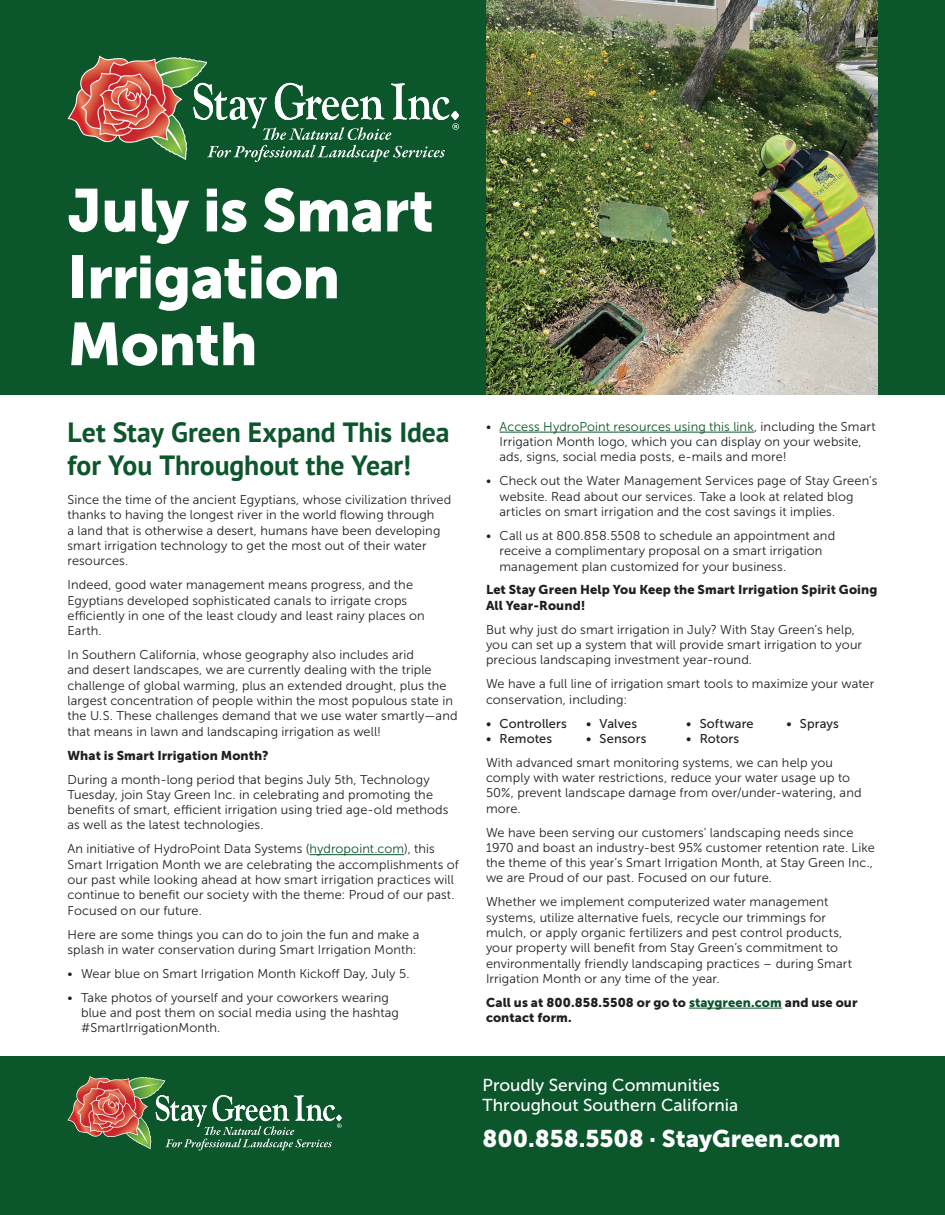
<style>
.page{position:relative;width:945px;height:1215px;background:#fff}
.page>*{position:absolute;margin:0;border:0;box-sizing:border-box;transform-origin:0 0}
.t1{font:59.85px/66.9px "Museo Sans 900";letter-spacing:-.01em;color:#fff}
.t2{font:700 27.75px/33.3px "PT Sans";letter-spacing:-.005em;color:#0c562c}
.t3{font:24px "Museo Sans 900";color:#fff}
.t4{font:17.25px/20.7px "Museo Sans 500";color:#fff}
.t5{font:12.75px/15.3px "Museo Sans 300";letter-spacing:.01em;color:#231f20}
.t6{font:12.75px/15.3px "Museo Sans 900";letter-spacing:.01em;color:#231f20}
.t7{font:12.75px "Museo Sans 500";letter-spacing:.01em;color:#231f20}
.s1{color:#0c562c}
</style>
<div class="page">
<hr style="left:310px;top:854px;width:94px;height:1px;background:#0c562c">
<hr style="left:500px;top:432px;width:254px;height:1px;background:#0c562c">
<hr style="left:689px;top:1008px;width:93px;height:1px;background:#0c562c">
<div style="left:0;top:1057px;width:944px;height:158px;background:#0c562c"></div>
<div style="left:0;top:0;width:944px;height:395px;background:#0c562c"></div>
<svg style="left:68px;top:1076px;width:274px;height:74px"></svg>
<svg style="left:68px;top:56px;width:391px;height:106px"></svg>
<img style="left:486px;top:0;width:392px;height:395px">
<h1 class="t1" style="left:68px;top:177px;width:368px">July is Smart<br>Irrigation<br>Month</h1>
<h2 class="t2" style="left:68px;top:415px;width:384px">Let Stay Green Expand This Idea for You Throughout the Year!</h2>
<p class="t5" style="left:68px;top:492px;width:385px">Since the time of the ancient Egyptians, whose civilization thrived thanks to having the longest river in the world flowing through<br>a land that is otherwise a desert, humans have been developing smart irrigation technology to get the most out of their water resources.</p>
<p class="t5" style="left:68px;top:577px;width:359px">Indeed, good water management means progress, and the Egyptians developed sophisticated canals to irrigate crops efficiently in one of the least cloudy and least rainy places on Earth.</p>
<p class="t5" style="left:68px;top:647px;width:392px">In Southern California, whose geography also includes arid<br>and desert landscapes, we are currently dealing with the triple challenge of global warming, plus an extended drought, plus the largest concentration of people within the most populous state in the U.S. These challenges demand that we use water smartly—and that means in lawn and landscaping irrigation as well!</p>
<p class="t6" style="left:68px;top:747px;width:203px">What is Smart Irrigation Month?</p>
<p class="t5" style="left:68px;top:772px;width:383px">During a month-long period that begins July 5th, Technology Tuesday, join Stay Green Inc. in celebrating and promoting the benefits of smart, efficient irrigation using tried age-old methods as well as the latest technologies.</p>
<p class="t5" style="left:68px;top:841px;width:393px">An initiative of HydroPoint Data Systems (<span class="s1">hydropoint.com</span>), this Smart Irrigation Month we are celebrating the accomplishments of our past while looking ahead at how smart irrigation practices will continue to benefit our society with the theme: Proud of our past.<br>Focused on our future.</p>
<p class="t5" style="left:68px;top:927px;width:353px">Here are some things you can do to join the fun and make a splash in water conservation during Smart Irrigation Month:</p>
<p class="t5" style="left:68px;top:966px;width:344px">• Wear blue on Smart Irrigation Month Kickoff Day, July 5.</p>
<p class="t5" style="left:81px;top:990px;width:320px;text-indent:-14px">• Take photos of yourself and your coworkers wearing blue and post them on social media using the hashtag #SmartIrrigationMonth.</p>
<p class="t5" style="left:500px;top:419px;width:378px;text-indent:-14px">• <span class="s1">Access HydroPoint resources using this link</span>, including the Smart<br>Irrigation Month logo, which you can display on your website, ads, signs, social media posts, e-mails and more!</p>
<p class="t5" style="left:500px;top:473px;width:379px;text-indent:-14px">• Check out the Water Management Services page of Stay Green’s website. Read about our services. Take a look at related blog articles on smart irrigation and the cost savings it implies.</p>
<p class="t5" style="left:500px;top:528px;width:337px;text-indent:-14px">• Call us at 800.858.5508 to schedule an appointment and receive a complimentary proposal on a smart irrigation management plan customized for your business.</p>
<p class="t6" style="left:486px;top:582px;width:393px">Let Stay Green Help You Keep the Smart Irrigation Spirit Going<br>All Year-Round!</p>
<p class="t5" style="left:486px;top:622px;width:378px">But why just do smart irrigation in July? With Stay Green’s help, you can set up a system that will provide smart irrigation to your precious landscaping investment year-round.</p>
<p class="t5" style="left:486px;top:676px;width:390px">We have a full line of irrigation smart tools to maximize your water conservation, including:</p>
<p class="t7" style="left:486px;top:716px;width:82px">• Controllers</p>
<p class="t7" style="left:486px;top:731px;width:68px">• Remotes</p>
<p class="t7" style="left:786px;top:716px;width:54px">• Sprays</p>
<p class="t5" style="left:486px;top:755px;width:377px">With advanced smart monitoring systems, we can help you comply with water restrictions, reduce your water usage up to 50%, prevent landscape damage from over/under-watering, and more.</p>
<p class="t5" style="left:486px;top:825px;width:390px">We have been serving our customers’ landscaping needs since 1970 and boast an industry-best 95% customer retention rate. Like the theme of this year’s Smart Irrigation Month, at Stay Green Inc., we are Proud of our past. Focused on our future.</p>
<p class="t5" style="left:486px;top:894px;width:367px">Whether we implement computerized water management systems, utilize alternative fuels, recycle our trimmings for mulch, or apply organic fertilizers and pest control products, your property will benefit from Stay Green’s commitment to environmentally friendly landscaping practices – during Smart Irrigation Month or any time of the year.</p>
<p class="t6" style="left:486px;top:995px;width:373px">Call us at 800.858.5508 or go to <span class="s1">staygreen.com</span> and use our contact form.</p>
<p class="t7" style="left:686px;top:716px;width:69px">• Software</p>
<p class="t7" style="left:686px;top:731px;width:54px">• Rotors</p>
<p class="t7" style="left:586px;top:716px;width:52px">• Valves</p>
<p class="t7" style="left:586px;top:731px;width:62px">• Sensors</p>
<h3 class="t4" style="left:483px;top:1074px;width:257px">Proudly Serving Communities<br>Throughout Southern California</h3>
<h3 class="t3" style="left:483px;top:1125px;width:359px">800.858.5508 · StayGreen.com</h3>
</div>
